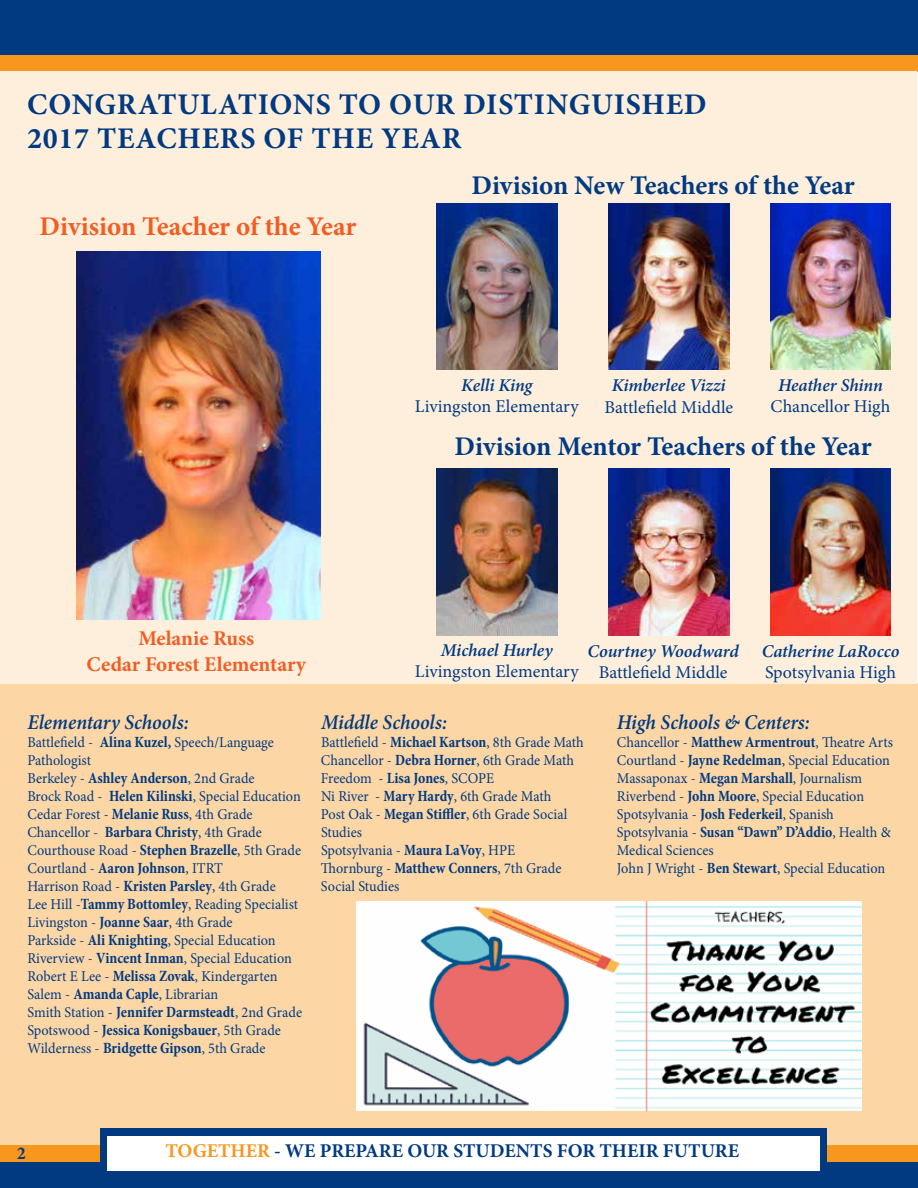
<style>
.page{position:relative;width:918px;height:1188px;background:#fff}
.page>*{position:absolute;margin:0;border:0;box-sizing:border-box;transform-origin:0 0}
.t1{font:700 30px/34.5px "Minion Pro";letter-spacing:.025em;color:#013a81}
.t2{font:700 27px "Minion Pro";color:#013a81}
.t3{font:700 27px "Minion Pro";color:#f15d22}
.t4{font:italic 600 21px "Minion Pro";color:#013a81;scale:.95 1}
.t5{font:700 21px/25.2px "Minion Pro";color:#f15d22;text-align:center}
.t6{font:700 19.5px "Minion Pro";color:#013a81}
.t7{font:18px "Minion Pro";color:#013a81}
.t8{font:italic 600 18px "Minion Pro";letter-spacing:-.005em;color:#013a81}
.t9{font:700 18px "Minion Pro";color:#013a81}
.t10{font:15px/18px "Minion Pro";color:#013a81;scale:.95 1}
.s1{font-weight:700;font-stretch:condensed;font-size:15.75px}
.s2{font-weight:700;font-stretch:condensed}
.s3{font-size:15.75px}
.s4{color:#f8971d}
</style>
<div class="page">
<div style="left:0;top:66px;width:916px;height:1096px;background:#fcd6a5"></div>
<div style="left:0;top:1162px;width:918px;height:26px;background:#013a81"></div>
<div style="left:0;top:1145px;width:918px;height:17px;background:#f8971d"></div>
<div style="left:0;top:0;width:918px;height:55px;background:#013a81"></div>
<div style="left:0;top:55px;width:918px;height:16px;background:#f8971d"></div>
<div style="left:0;top:71px;width:916px;height:613px;background:#feefdd"></div>
<div style="left:101px;top:1128px;width:726px;height:35px;background:#013a81"></div>
<div style="left:108px;top:1136px;width:712px;height:35px;background:#fff"></div>
<img style="left:436px;top:203px;width:121px;height:166px">
<img style="left:608px;top:203px;width:121px;height:166px">
<img style="left:770px;top:203px;width:121px;height:166px">
<img style="left:436px;top:469px;width:121px;height:166px">
<img style="left:608px;top:469px;width:121px;height:166px">
<img style="left:770px;top:469px;width:121px;height:166px">
<img style="left:357px;top:902px;width:505px;height:208px">
<img style="left:76px;top:252px;width:245px;height:367px">
<h1 class="t1" style="left:27px;top:87px;width:681px">CONGRATULATIONS TO OUR DISTINGUISHED<br>2017 TEACHERS OF THE YEAR</h1>
<h2 class="t3" style="left:40px;top:207px;width:319px">Division Teacher of the Year</h2>
<h2 class="t2" style="left:471px;top:166px;width:385px">Division New Teachers of the Year</h2>
<p class="t8" style="left:461px;top:372px;width:73px">Kelli King</p>
<p class="t7" style="left:415px;top:395px;width:165px">Livingston Elementary</p>
<p class="t8" style="left:612px;top:373px;width:115px">Kimberlee Vizzi</p>
<p class="t7" style="left:604px;top:395px;width:130px">Battlefield Middle</p>
<p class="t8" style="left:778px;top:372px;width:106px">Heather Shinn</p>
<p class="t7" style="left:771px;top:394px;width:121px">Chancellor High</p>
<h2 class="t2" style="left:455px;top:427px;width:419px">Division Mentor Teachers of the Year</h2>
<h3 class="t5" style="left:87px;top:626px;width:221px">Melanie Russ<br>Cedar Forest Elementary</h3>
<p class="t8" style="left:441px;top:637px;width:113px">Michael Hurley</p>
<p class="t7" style="left:415px;top:659px;width:165px">Livingston Elementary</p>
<p class="t8" style="left:587px;top:638px;width:153px">Courtney Woodward</p>
<p class="t7" style="left:599px;top:660px;width:130px">Battlefield Middle</p>
<p class="t8" style="left:762px;top:638px;width:139px">Catherine LaRocco</p>
<p class="t7" style="left:765px;top:660px;width:133px">Spotsylvania High</p>
<h3 class="t4" style="left:27px;top:707px;width:172px">Elementary Schools:</h3>
<p class="t10" style="left:27px;top:733px;width:291px">Battlefield - <span class="s1">Alina Kuzel</span><span class="s2">,</span> Speech/Language Pathologist<br>Berkeley - <span class="s1">Ashley Anderson</span>, 2nd Grade<br>Brock Road - <span class="s1">Helen Kilinski</span>, Special Education Cedar Forest - <span class="s1">Melanie Russ</span>, 4th Grade Chancellor - <span class="s1">Barbara Christy</span>, 4th Grade Courthouse Road - <span class="s1">Stephen Brazelle</span>, 5th Grade Courtland - <span class="s1">Aaron Johnson</span>, ITRT<br>Harrison Road - <span class="s1">Kristen Parsley</span>, 4th Grade<br>Lee Hill -<span class="s1">Tammy Bottomley</span>, Reading Specialist Livingston - <span class="s1">Joanne Saar</span>, 4th Grade<br>Parkside - <span class="s1">Ali Knighting</span>, Special Education Riverview - <span class="s1">Vincent Inman</span>, Special Education Robert E Lee - <span class="s1">Melissa Zovak</span>, Kindergarten Salem - <span class="s1">Amanda Caple</span>, Librarian<br>Smith Station - <span class="s1">Jennifer Darmsteadt</span>, 2nd Grade Spotswood - <span class="s1">Jessica Konigsbauer</span>, 5th Grade Wilderness - <span class="s1">Bridgette Gipson</span>, 5th Grade</p>
<h3 class="t4" style="left:321px;top:707px;width:134px">Middle Schools:</h3>
<p class="t10" style="left:321px;top:733px;width:278px">Battlefield - <span class="s1">Michael Kartson</span>, 8th Grade Math<br>Chancellor - <span class="s1">Debra Horner</span>, 6th Grade Math<br>Freedom - <span class="s1">Lisa Jones</span>, SCOPE<br>Ni River - <span class="s1">Mary Hardy</span>, 6th Grade Math<br>Post Oak - <span class="s1">Megan Stiffler</span>, 6th Grade Social<br>Studies<br>Spotsylvania - <span class="s1">Maura LaVoy</span>, HPE<br>Thornburg - <span class="s1">Matthew Conners</span>, 7th Grade<br>Social Studies</p>
<h3 class="t4" style="left:617px;top:707px;width:205px">High Schools &amp; Centers:</h3>
<p class="t10" style="left:617px;top:733px;width:292px">Chancellor - <span class="s1">Matthew Armentrout</span>, Theatre Arts Courtland - <span class="s1">Jayne Redelman</span><span class="s3">,</span> Special Education Massaponax - <span class="s1">Megan Marshall</span>, Journalism Riverbend - <span class="s1">John Moore</span>, Special Education Spotsylvania - <span class="s1">Josh Federkeil</span>, Spanish Spotsylvania - <span class="s1">Susan “Dawn” D’Addio</span>, Health &amp; Medical Sciences<br>John J Wright - <span class="s1">Ben Stewart</span>, Special Education</p>
<p class="t9" style="left:17px;top:1141px;width:10px">2</p>
<h3 class="t6" style="left:165px;top:1137px;width:575px"><span class="s4">TOGETHER</span> - WE PREPARE OUR STUDENTS FOR THEIR FUTURE</h3>
</div>
